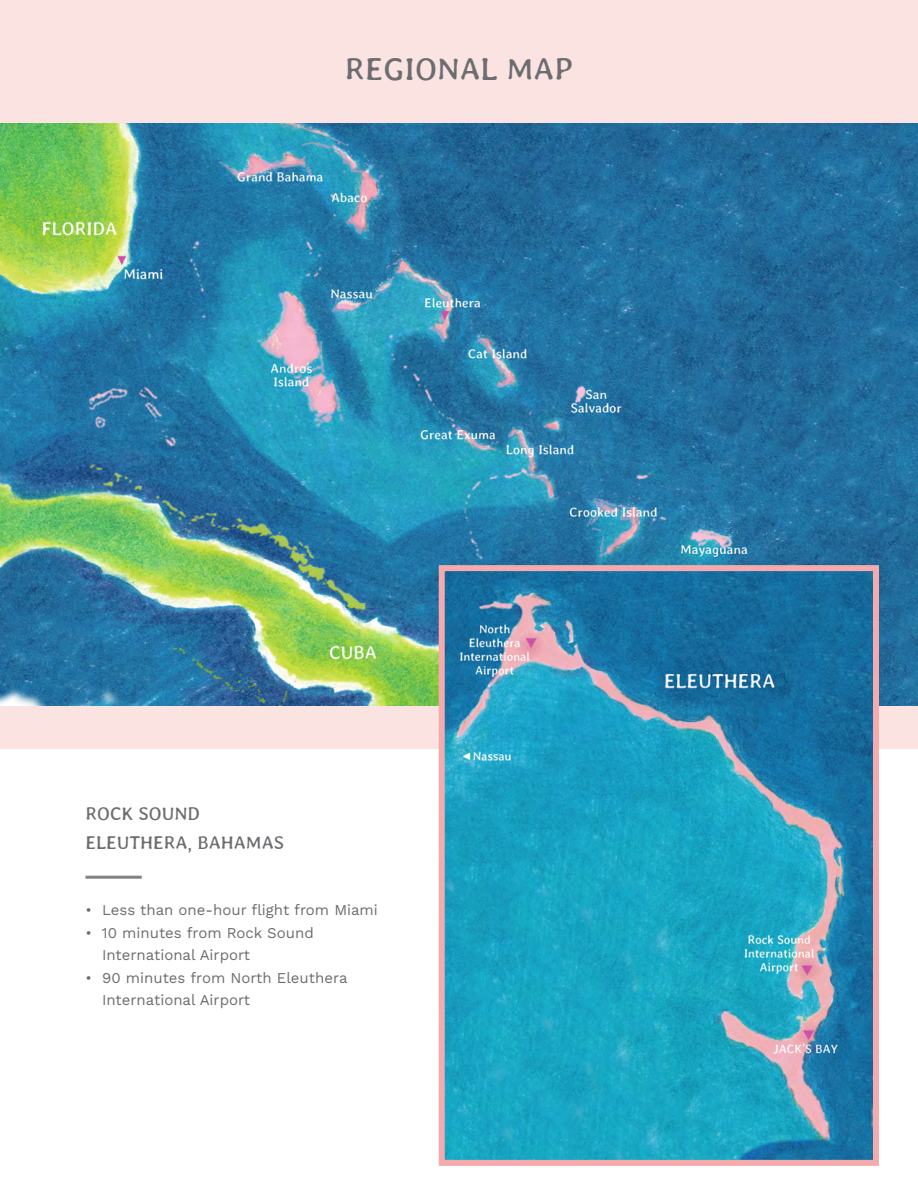
<style>
.page{position:relative;width:918px;height:1188px;background:#fff}
.page>*{position:absolute;margin:0;border:0;box-sizing:border-box;transform-origin:0 0}
.t1{font:36px "Stylish";color:#6c6d70}
.t2{font:21px/29.7px "Stylish";color:#6c6d70}
.t3{font:15px/22.5px "Work Sans";color:#6c6d70}
</style>
<div class="page">
<div style="left:0;top:0;width:918px;height:748px;background:#fbe3e2"></div>
<img style="left:0;top:124px;width:918px;height:581px">
<img style="left:446px;top:572px;width:426px;height:587px">
<div style="left:439px;top:565px;width:440px;height:601px;border:6px solid #f5aaad"></div>
<hr style="left:86px;top:876px;width:56px;height:3px;background:#808285">
<h1 class="t1" style="left:345px;top:50px;width:230px">REGIONAL MAP</h1>
<h2 class="t2" style="left:86px;top:798px;width:200px">ROCK SOUND<br>ELEUTHERA, BAHAMAS</h2>
<p class="t3" style="left:86px;top:898px;width:294px">• Less than one-hour flight from Miami</p>
<p class="t3" style="left:102px;top:921px;width:213px;text-indent:-16px">• 10 minutes from Rock Sound<br>International Airport</p>
<p class="t3" style="left:102px;top:966px;width:247px;text-indent:-16px">• 90 minutes from North Eleuthera<br>International Airport</p>
</div>
